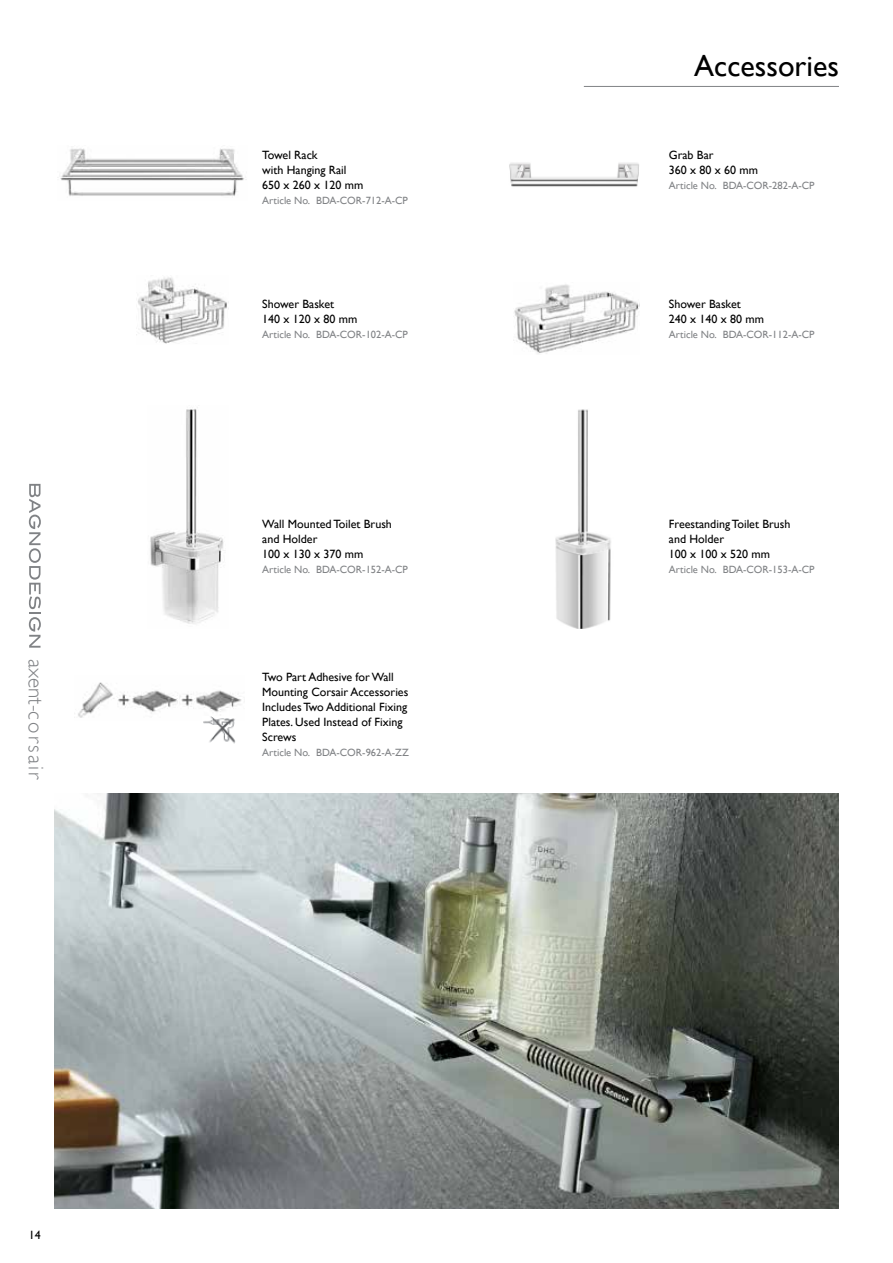
<style>
.page{position:relative;width:893px;height:1263px;background:#fff}
.page>*{position:absolute;margin:0;border:0;box-sizing:border-box;transform-origin:0 0}
.t1{font:30px "Gill Sans";color:#000}
.t2{font:300 21px "Gill Sans";letter-spacing:.1em;color:#808285}
.t3{font:12px/15px "Gill Sans";color:#000}
.t4{font:10.5px "Gill Sans";color:#808285}
</style>
<div class="page">
<svg style="left:29px;top:484px;width:12px;height:164px"></svg>
<img style="left:555px;top:409px;width:56px;height:219px">
<img style="left:509px;top:162px;width:130px;height:25px">
<img style="left:60px;top:148px;width:187px;height:48px">
<img style="left:138px;top:277px;width:89px;height:67px">
<img style="left:513px;top:284px;width:127px;height:70px">
<img style="left:150px;top:407px;width:74px;height:217px">
<img style="left:78px;top:682px;width:164px;height:36px">
<img style="left:203px;top:716px;width:33px;height:27px">
<img style="left:54px;top:793px;width:785px;height:416px">
<hr style="left:584px;top:86px;width:255px;height:1px;background:#808285">
<h2 class="t2" style="left:48px;top:659px;width:122px;rotate:90deg">axent-corsair</h2>
<p class="t3" style="left:29px;top:1227px;width:13px">14</p>
<p class="t3" style="left:262px;top:148px;width:103px">Towel Rack<br>with Hanging Rail<br>650 x 260 x 120 mm</p>
<p class="t4" style="left:262px;top:195px;width:147px">Article No. BDA-COR-712-A-CP</p>
<p class="t3" style="left:262px;top:296px;width:97px">Shower Basket<br>140 x 120 x 80 mm</p>
<p class="t4" style="left:262px;top:328px;width:147px">Article No. BDA-COR-102-A-CP</p>
<p class="t3" style="left:262px;top:516px;width:131px">Wall Mounted Toilet Brush and Holder<br>100 x 130 x 370 mm</p>
<p class="t4" style="left:262px;top:563px;width:147px">Article No. BDA-COR-152-A-CP</p>
<p class="t3" style="left:262px;top:669px;width:148px">Two Part Adhesive for Wall<br>Mounting Corsair Accessories<br>Includes Two Additional Fixing<br>Plates. Used Instead of Fixing<br>Screws</p>
<p class="t4" style="left:262px;top:746px;width:148px">Article No. BDA-COR-962-A-ZZ</p>
<h1 class="t1" style="left:694px;top:48px;width:146px">Accessories</h1>
<p class="t3" style="left:669px;top:148px;width:91px">Grab Bar<br>360 x 80 x 60 mm</p>
<p class="t4" style="left:669px;top:180px;width:147px">Article No. BDA-COR-282-A-CP</p>
<p class="t3" style="left:669px;top:296px;width:97px">Shower Basket<br>240 x 140 x 80 mm</p>
<p class="t4" style="left:669px;top:328px;width:147px">Article No. BDA-COR-112-A-CP</p>
<p class="t3" style="left:669px;top:516px;width:123px">Freestanding Toilet Brush and Holder<br>100 x 100 x 520 mm</p>
<p class="t4" style="left:669px;top:563px;width:147px">Article No. BDA-COR-153-A-CP</p>
</div>
